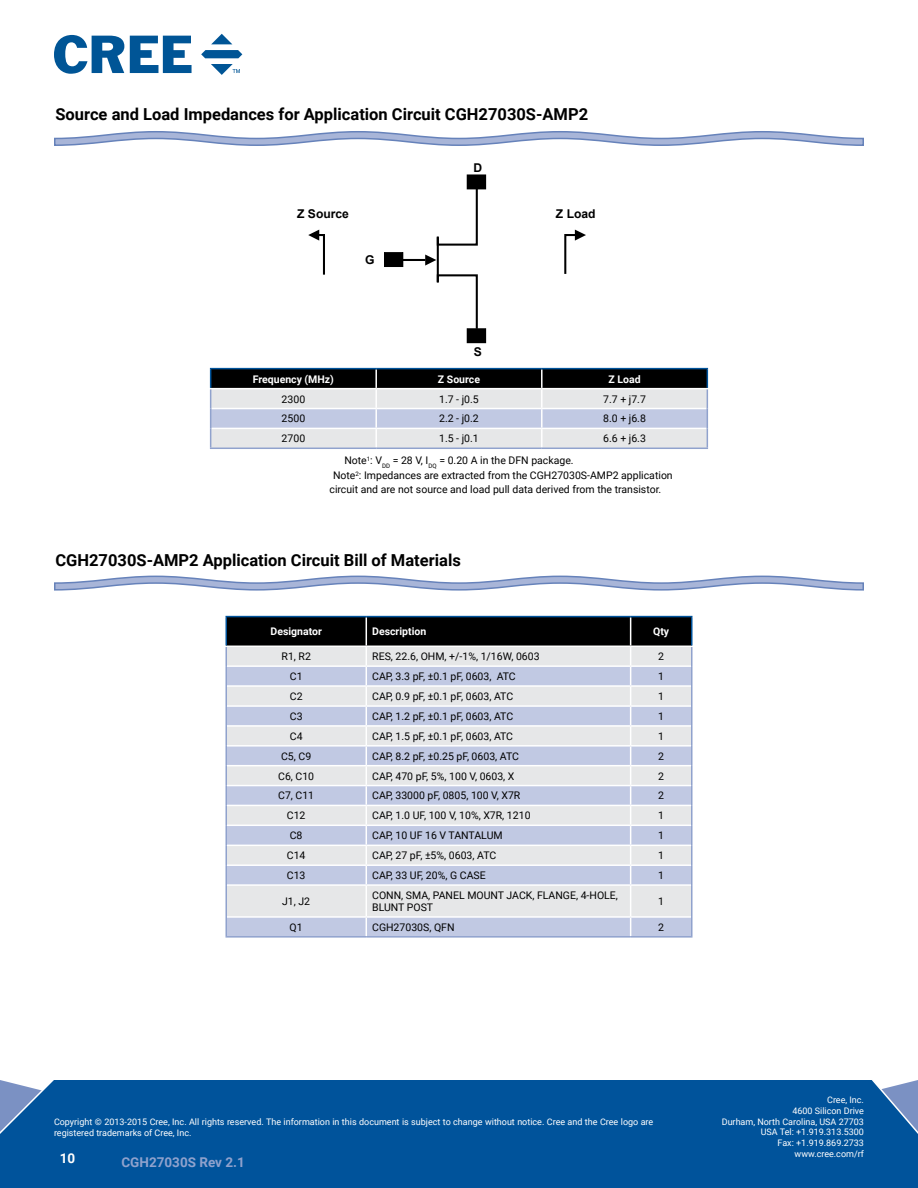
<style>
.page{position:relative;width:918px;height:1188px;background:#fff}
.page>*{position:absolute;margin:0;border:0;box-sizing:border-box;transform-origin:0 0}
.t1{font:700 16.5px "Roboto";color:#000}
.t2{font:700 13.5px "Roboto";color:#90a2cd}
.t3{font:700 13.5px "Roboto";color:#fff}
.t4{font:700 12.15px "Arial";color:#000}
.t5{font:10.5px/15px "Roboto";color:#000}
.t6{font:700 10.5px "Roboto";color:#fff}
.t7{font:9px/10.8px "Roboto";color:#fff;text-align:right}
</style>
<div class="page">
<div style="left:0;top:1080px;width:918px;height:108px;background:#00539b"></div>
<svg style="left:54px;top:35px;width:70px;height:39px"></svg>
<svg style="left:130px;top:36px;width:62px;height:37px"></svg>
<svg style="left:211px;top:34px;width:21px;height:10px"></svg>
<svg style="left:201px;top:50px;width:41px;height:8px"></svg>
<svg style="left:211px;top:64px;width:29px;height:10px"></svg>
<hr style="left:210px;top:368px;width:166px;height:1px;background:#00539b">
<hr style="left:376px;top:368px;width:166px;height:1px;background:#00539b">
<hr style="left:542px;top:368px;width:166px;height:1px;background:#00539b">
<svg style="left:210px;top:369px;width:498px;height:79px;background:#a7aab1"></svg>
<hr style="left:210px;top:448px;width:166px;height:1px;background:#90a2cd">
<hr style="left:376px;top:448px;width:166px;height:1px;background:#90a2cd">
<hr style="left:542px;top:448px;width:166px;height:1px;background:#90a2cd">
<svg style="left:227px;top:886px;width:464px;height:50px;background:#d8dbe6"></svg>
<hr style="left:366px;top:886px;width:1px;height:30px;background:#fff">
<hr style="left:630px;top:886px;width:1px;height:30px;background:#fff">
<hr style="left:227px;top:916px;width:139px;height:2px;background:#fff">
<hr style="left:366px;top:916px;width:265px;height:2px;background:#fff">
<svg style="left:366px;top:918px;width:1px;height:18px"></svg>
<hr style="left:631px;top:916px;width:60px;height:2px;background:#fff">
<svg style="left:630px;top:918px;width:1px;height:18px"></svg>
<hr style="left:225px;top:616px;width:141px;height:1px;background:#00539b">
<hr style="left:366px;top:616px;width:265px;height:1px;background:#00539b">
<hr style="left:631px;top:616px;width:62px;height:1px;background:#00539b">
<svg style="left:225px;top:617px;width:468px;height:267px;background:#bfc3cf"></svg>
<hr style="left:225px;top:805px;width:2px;height:20px;background:#90a2cd">
<hr style="left:691px;top:805px;width:2px;height:20px;background:#90a2cd">
<hr style="left:225px;top:825px;width:2px;height:20px;background:#90a2cd">
<hr style="left:691px;top:825px;width:2px;height:20px;background:#90a2cd">
<hr style="left:225px;top:845px;width:2px;height:20px;background:#90a2cd">
<hr style="left:691px;top:845px;width:2px;height:20px;background:#90a2cd">
<hr style="left:225px;top:865px;width:2px;height:20px;background:#90a2cd">
<hr style="left:691px;top:865px;width:2px;height:20px;background:#90a2cd">
<hr style="left:225px;top:885px;width:2px;height:32px;background:#90a2cd">
<hr style="left:691px;top:885px;width:2px;height:32px;background:#90a2cd">
<svg style="left:225px;top:917px;width:2px;height:19px"></svg>
<svg style="left:691px;top:917px;width:2px;height:19px"></svg>
<hr style="left:225px;top:936px;width:141px;height:2px;background:#90a2cd">
<hr style="left:366px;top:936px;width:265px;height:2px;background:#90a2cd">
<hr style="left:631px;top:936px;width:62px;height:2px;background:#90a2cd">
<hr style="left:691px;top:617px;width:2px;height:29px;background:#00539b">
<div style="left:385px;top:253px;width:18px;height:14px;background:#000"></div>
<div style="left:384px;top:252px;width:19px;height:15px;border:1px solid #000"></div>
<div style="left:467px;top:175px;width:19px;height:14px;background:#000"></div>
<div style="left:467px;top:329px;width:19px;height:14px;background:#000"></div>
<svg style="left:308px;top:230px;width:17px;height:45px"></svg>
<svg style="left:564px;top:230px;width:22px;height:44px"></svg>
<hr style="left:403px;top:259px;width:22px;height:2px;background:#000">
<svg style="left:425px;top:187px;width:54px;height:144px"></svg>
<svg style="left:54px;top:131px;width:810px;height:15px"></svg>
<svg style="left:54px;top:575px;width:810px;height:16px"></svg>
<h1 class="t1" style="left:56px;top:103px;width:534px">Source and Load Impedances for Application Circuit CGH27030S-AMP2</h1>
<p class="t4" style="left:473px;top:160px;width:10px">D</p>
<p class="t4" style="left:297px;top:206px;width:53px">Z Source</p>
<p class="t4" style="left:556px;top:206px;width:41px">Z Load</p>
<p class="t4" style="left:365px;top:252px;width:11px">G</p>
<p class="t4" style="left:474px;top:343px;width:10px">S</p>
<p class="t6" style="left:253px;top:371px;width:83px">Frequency (MHz)</p>
<p class="t6" style="left:438px;top:371px;width:44px">Z Source</p>
<p class="t6" style="left:608px;top:371px;width:34px">Z Load</p>
<p class="t5" style="left:282px;top:391px;width:25px">2300</p>
<p class="t5" style="left:439px;top:391px;width:41px">1.7 - j0.5</p>
<p class="t5" style="left:603px;top:391px;width:44px">7.7 + j7.7</p>
<p class="t5" style="left:282px;top:411px;width:25px">2500</p>
<p class="t5" style="left:439px;top:411px;width:41px">2.2 - j0.2</p>
<p class="t5" style="left:603px;top:411px;width:44px">8.0 + j6.8</p>
<p class="t5" style="left:282px;top:431px;width:25px">2700</p>
<p class="t5" style="left:439px;top:431px;width:41px">1.5 - j0.1</p>
<p class="t5" style="left:603px;top:431px;width:44px">6.6 + j6.3</p>
<p class="t5" style="left:333px;top:452px;width:341px;text-indent:11px">Note<sup>1</sup>: V<sub>DD</sub> = 28 V, I<sub>DQ</sub> = 0.20 A in the DFN package.<br>Note<sup>2</sup>: Impedances are extracted from the CGH27030S-AMP2 application</p>
<p class="t5" style="left:330px;top:481px;width:333px">circuit and are not source and load pull data derived from the transistor.</p>
<h1 class="t1" style="left:56px;top:549px;width:407px">CGH27030S-AMP2 Application Circuit Bill of Materials</h1>
<p class="t6" style="left:271px;top:624px;width:53px">Designator</p>
<p class="t6" style="left:372px;top:624px;width:56px">Description</p>
<p class="t6" style="left:653px;top:624px;width:18px">Qty</p>
<p class="t5" style="left:282px;top:649px;width:31px">R1, R2</p>
<p class="t5" style="left:372px;top:649px;width:169px">RES, 22.6, OHM, +/-1%, 1/16W, 0603</p>
<p class="t5" style="left:658px;top:649px;width:7px">2</p>
<p class="t5" style="left:290px;top:668px;width:14px">C1</p>
<p class="t5" style="left:372px;top:668px;width:145px">CAP, 3.3 pF, ±0.1 pF, 0603, ATC</p>
<p class="t5" style="left:658px;top:668px;width:7px">1</p>
<p class="t5" style="left:290px;top:688px;width:14px">C2</p>
<p class="t5" style="left:372px;top:688px;width:142px">CAP, 0.9 pF, ±0.1 pF, 0603, ATC</p>
<p class="t5" style="left:658px;top:688px;width:7px">1</p>
<p class="t5" style="left:290px;top:708px;width:14px">C3</p>
<p class="t5" style="left:372px;top:708px;width:142px">CAP, 1.2 pF, ±0.1 pF, 0603, ATC</p>
<p class="t5" style="left:658px;top:708px;width:7px">1</p>
<p class="t5" style="left:290px;top:728px;width:14px">C4</p>
<p class="t5" style="left:372px;top:728px;width:142px">CAP, 1.5 pF, ±0.1 pF, 0603, ATC</p>
<p class="t5" style="left:658px;top:728px;width:7px">1</p>
<p class="t5" style="left:281px;top:748px;width:32px">C5, C9</p>
<p class="t5" style="left:372px;top:748px;width:148px">CAP, 8.2 pF, ±0.25 pF, 0603, ATC</p>
<p class="t5" style="left:658px;top:748px;width:7px">2</p>
<p class="t5" style="left:278px;top:768px;width:38px">C6, C10</p>
<p class="t5" style="left:372px;top:768px;width:144px">CAP, 470 pF, 5%, 100 V, 0603, X</p>
<p class="t5" style="left:658px;top:768px;width:7px">2</p>
<p class="t5" style="left:278px;top:788px;width:38px">C7, C11</p>
<p class="t5" style="left:372px;top:788px;width:150px">CAP, 33000 pF, 0805, 100 V, X7R</p>
<p class="t5" style="left:658px;top:788px;width:7px">2</p>
<p class="t5" style="left:287px;top:808px;width:20px">C12</p>
<p class="t5" style="left:372px;top:808px;width:160px">CAP, 1.0 UF, 100 V, 10%, X7R, 1210</p>
<p class="t5" style="left:658px;top:808px;width:7px">1</p>
<p class="t5" style="left:290px;top:828px;width:14px">C8</p>
<p class="t5" style="left:372px;top:828px;width:132px">CAP, 10 UF 16 V TANTALUM</p>
<p class="t5" style="left:658px;top:828px;width:7px">1</p>
<p class="t5" style="left:287px;top:848px;width:20px">C14</p>
<p class="t5" style="left:372px;top:848px;width:126px">CAP, 27 pF, ±5%, 0603, ATC</p>
<p class="t5" style="left:658px;top:848px;width:7px">1</p>
<p class="t5" style="left:287px;top:867px;width:20px">C13</p>
<p class="t5" style="left:372px;top:867px;width:115px">CAP, 33 UF, 20%, G CASE</p>
<p class="t5" style="left:658px;top:867px;width:7px">1</p>
<p class="t5" style="left:282px;top:893px;width:30px">J1, J2</p>
<p class="t5" style="left:372px;top:889px;width:247px;line-height:12px">CONN, SMA, PANEL MOUNT JACK, FLANGE, 4-HOLE,<br>BLUNT POST</p>
<p class="t5" style="left:658px;top:893px;width:7px">1</p>
<p class="t5" style="left:290px;top:919px;width:15px">Q1</p>
<p class="t5" style="left:372px;top:919px;width:84px">CGH27030S, QFN</p>
<p class="t5" style="left:658px;top:919px;width:7px">2</p>
<p class="t7" style="left:54px;top:1116px;width:601px;text-align:left">Copyright © 2013-2015 Cree, Inc. All rights reserved. The information in this document is subject to change without notice. Cree and the Cree logo are registered trademarks of Cree, Inc.</p>
<p class="t3" style="left:60px;top:1148px;width:17px">10</p>
<p class="t2" style="left:122px;top:1153px;width:125px">CGH27030S Rev 2.1</p>
<p class="t7" style="left:722px;top:1094px;width:144px">Cree, Inc.<br>4600 Silicon Drive<br>Durham, North Carolina, USA 27703<br>USA Tel: +1.919.313.5300<br>Fax: +1.919.869.2733 www.cree.com/rf</p>
</div>
